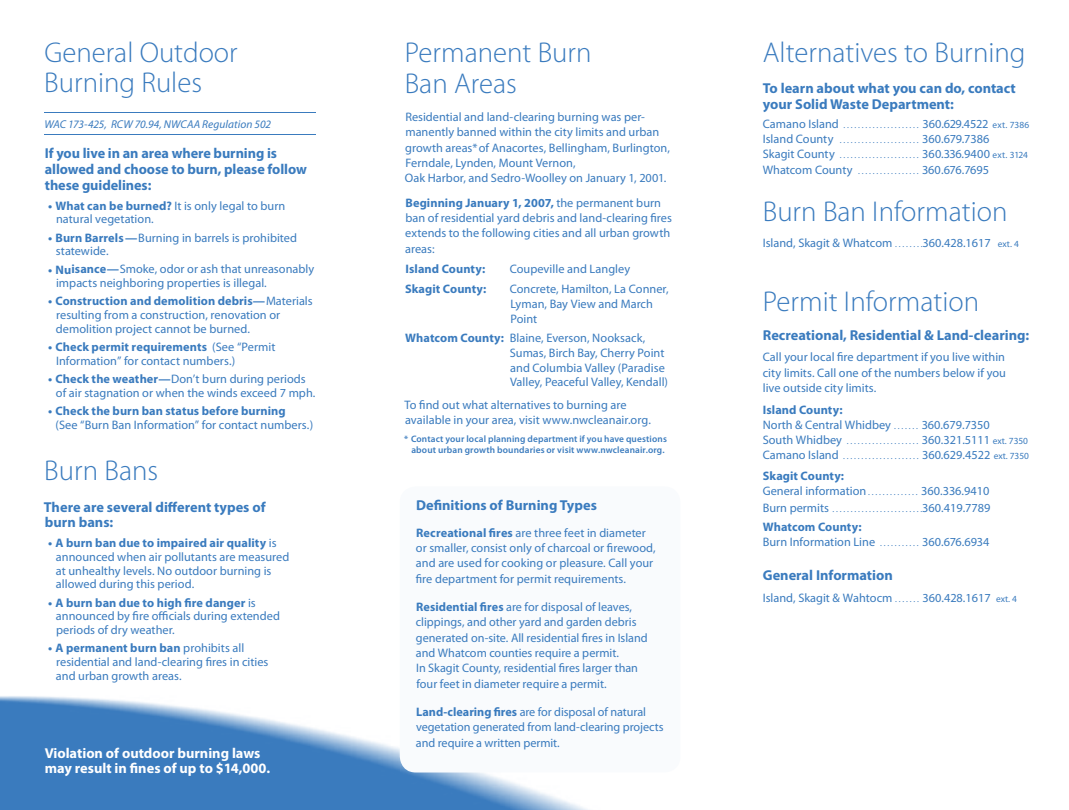
<style>
.page{position:relative;width:1069px;height:810px;background:#fff}
.page>*{position:absolute;margin:0;border:0;box-sizing:border-box;transform-origin:0 0}
.t1{font:300 28.75px/30.6px "Myriad Pro";color:#3a7bbe}
.t2{font:700 14.38px/15.6px "Myriad Pro";color:#3a7bbe}
.t3{font:700 14.38px/15.6px "Myriad Pro";color:#fff}
.t4{font:12.38px/15.4px "Myriad Pro";color:#3a7bbe}
.t5{font:700 12.38px "Myriad Pro";letter-spacing:.005em;color:#3a7bbe}
.t6{font:italic 11.38px "Myriad Pro";color:#3a7bbe}
.t7{font:600 9.38px/10.6px "Myriad Pro";letter-spacing:.015em;color:#3a7bbe;text-align:center}
.t8{font:8.75px "Myriad Pro";color:#3a7bbe}
.s1{font-weight:700}
.s2{font-size:8.75px}
.s3{font-size:9.38px}
.s4{font-size:12.38px}
</style>
<div class="page">
<img style="left:0;top:112px;width:588px;height:698px">
<hr style="left:44px;top:112px;width:271px;height:1px;background:#3a7bbe">
<hr style="left:44px;top:134px;width:271px;height:1px;background:#3a7bbe">
<div style="left:400px;top:486px;width:280px;height:286px;background:#f9fbfd;border-radius:16px"></div>
<h1 class="t1" style="left:44px;top:37px;width:195px">General Outdoor<br>Burning Rules</h1>
<p class="t6" style="left:44px;top:118px;width:228px">WAC 173-425, RCW 70.94, NWCAA Regulation 502</p>
<p class="t2" style="left:45px;top:146px;width:264px">If you live in an area where burning is allowed and choose to burn, please follow these guidelines:</p>
<p class="t4" style="left:56px;top:199px;width:231px;line-height:13.8px;text-indent:-8px"><span class="s1">• What can be burned?</span> It is only legal to burn natural vegetation.</p>
<p class="t4" style="left:56px;top:231px;width:243px;line-height:13.8px;text-indent:-8px"><span class="s1">• Burn Barrels —</span>Burning in barrels is prohibited statewide.</p>
<p class="t4" style="left:56px;top:263px;width:260px;line-height:13.8px;text-indent:-8px"><span class="s1">• Nuisance—</span>Smoke, odor or ash that unreasonably impacts neighboring properties is illegal.</p>
<p class="t4" style="left:56px;top:295px;width:258px;line-height:13.8px;text-indent:-8px"><span class="s1">• Construction and demolition debris—</span>Materials resulting from a construction, renovation or demolition project cannot be burned.</p>
<p class="t4" style="left:56px;top:340px;width:221px;line-height:13.8px;text-indent:-8px"><span class="s1">• Check permit requirements</span> (See “Permit<br>Information” for contact numbers.)</p>
<p class="t4" style="left:56px;top:372px;width:261px;line-height:13.8px;text-indent:-8px"><span class="s1">• Check the weather—</span>Don’t burn during periods of air stagnation or when the winds exceed 7 mph.</p>
<p class="t5" style="left:48px;top:404px;width:239px">• Check the burn ban status before burning</p>
<p class="t4" style="left:56px;top:417px;width:259px">(See “Burn Ban Information” for contact numbers.)</p>
<h1 class="t1" style="left:44px;top:456px;width:115px">Burn Bans</h1>
<p class="t2" style="left:44px;top:499px;width:223px">There are several different types of burn bans:</p>
<p class="t4" style="left:56px;top:536px;width:235px;line-height:13.8px;text-indent:-8px"><span class="s1">• A burn ban due to impaired air quality</span> is announced when air pollutants are measured at unhealthy levels. No outdoor burning is allowed during this period.</p>
<p class="t4" style="left:56px;top:596px;width:226px;line-height:13.8px;text-indent:-8px"><span class="s1">• A burn ban due to high fire danger</span> is announced by fire officials during extended periods of dry weather.</p>
<p class="t4" style="left:56px;top:642px;width:214px;line-height:13.8px;text-indent:-8px"><span class="s1">• A permanent burn ban</span> prohibits all residential and land-clearing fires in cities and urban growth areas.</p>
<p class="t3" style="left:45px;top:745px;width:227px">Violation of outdoor burning laws may result in fines of up to $14,000.</p>
<h1 class="t1" style="left:405px;top:37px;width:188px">Permanent Burn<br>Ban Areas</h1>
<p class="t4" style="left:405px;top:110px;width:266px">Residential and land-clearing burning was per&shy;manently banned within the city limits and urban growth areas* of Anacortes, Bellingham, Burlington, Ferndale, Lynden, Mount Vernon,<br>Oak Harbor, and Sedro-Woolley on January 1, 2001.</p>
<p class="t4" style="left:405px;top:195px;width:268px"><span class="s1">Beginning January 1, 2007,</span> the permanent burn ban of residential yard debris and land-clearing fires extends to the following cities and all urban growth areas:</p>
<p class="t5" style="left:405px;top:262px;width:81px">Island County:</p>
<p class="t4" style="left:510px;top:262px;width:122px">Coupeville and Langley</p>
<p class="t5" style="left:405px;top:282px;width:83px">Skagit County:</p>
<p class="t4" style="left:510px;top:282px;width:160px;line-height:14.8px">Concrete, Hamilton, La Conner,<br>Lyman, Bay View and March<br>Point</p>
<p class="t4" style="left:510px;top:331px;width:160px;line-height:14.6px;text-indent:-105px"><span class="s1">Whatcom County:</span> Blaine, Everson, Nooksack, Sumas, Birch Bay, Cherry Point and Columbia Valley (Paradise Valley, Peaceful Valley, Kendall)</p>
<p class="t4" style="left:404px;top:397px;width:248px">To find out what alternatives to burning are available in your area, visit www.nwcleanair.org.</p>
<p class="t7" style="left:404px;top:434px;width:264px">* Contact your local planning department if you have questions about urban growth boundaries or visit www.nwcleanair.org.</p>
<p class="t2" style="left:416px;top:498px;width:182px">Definitions of Burning Types</p>
<p class="t4" style="left:416px;top:525px;width:241px"><span class="s1">Recreational fires</span> are three feet in diameter or smaller, consist only of charcoal or firewood, and are used for cooking or pleasure. Call your fire department for permit requirements.</p>
<p class="t4" style="left:416px;top:599px;width:233px"><span class="s1">Residential fires</span> are for disposal of leaves, clippings, and other yard and garden debris generated on-site. All residential fires in Island and Whatcom counties require a permit.<br>In Skagit County, residential fires larger than four feet in diameter require a permit.</p>
<p class="t4" style="left:416px;top:704px;width:249px"><span class="s1">Land-clearing fires</span> are for disposal of natural vegetation generated from land-clearing projects and require a written permit.</p>
<h1 class="t1" style="left:763px;top:37px;width:264px">Alternatives to Burning</h1>
<p class="t2" style="left:763px;top:81px;width:255px">To learn about what you can do, contact your Solid Waste Department:</p>
<p class="t4" style="left:763px;top:116px;width:268px">Camano Island <span class="s2">. . . . . . . . . . . . . . . . . . . . .</span> 360.629.4522 <span class="s3">ext. 7386<br></span>Island County <span class="s2">. . . . . . . . . . . . . . . . . . . . . .</span> 360.679.7386<br>Skagit County <span class="s2">. . . . . . . . . . . . . . . . . . . . . .</span> 360.336.9400 <span class="s3">ext. 3124<br></span>Whatcom County <span class="s2">. . . . . . . . . . . . . . . . .</span> 360.676.7695</p>
<h1 class="t1" style="left:763px;top:196px;width:246px">Burn Ban Information</h1>
<p class="t4" style="left:763px;top:234px;width:257px">Island, Skagit &amp; Whatcom <span class="s2">. . . . . . . .</span>360.428.1617 <span class="s3">ext. 4</span></p>
<h1 class="t1" style="left:763px;top:287px;width:218px">Permit Information</h1>
<p class="t2" style="left:763px;top:327px;width:268px">Recreational, Residential &amp; Land-clearing:</p>
<p class="t4" style="left:763px;top:350px;width:245px;text-align:justify">Call your local fire department if you live within city limits. Call one of the numbers below if you live outside city limits.</p>
<p class="t4" style="left:763px;top:402px;width:268px"><span class="s1">Island County:<br></span>North &amp; Central Whidbey <span class="s2">. . . . . . .</span> 360.679.7350<br>South Whidbey <span class="s2">. . . . . . . . . . . . . . . . . . . .</span> 360.321.5111 <span class="s3">ext. 7350<br></span>Camano Island <span class="s2">. . . . . . . . . . . . . . . . . . . . .</span> 360.629.4522 <span class="s3">ext. 7350</span></p>
<p class="t4" style="left:763px;top:468px;width:228px"><span class="s1">Skagit County:<br></span>General information <span class="s2">. . . . . . . . . . . . . .</span> 360.336.9410</p>
<p class="t8" style="left:763px;top:505px;width:229px"><span class="s4">Burn permits</span> . . . . . . . . . . . . . . . . . . . . . . . . .<span class="s4">360.419.7789</span></p>
<p class="t4" style="left:763px;top:519px;width:228px"><span class="s1">Whatcom County:<br></span>Burn Information Line <span class="s2">. . . . . . . . . . .</span> 360.676.6934</p>
<p class="t2" style="left:763px;top:568px;width:132px">General Information</p>
<p class="t4" style="left:763px;top:590px;width:256px">Island, Skagit &amp; Wahtocm <span class="s2">. . . . . . .</span> 360.428.1617 <span class="s3">ext. 4</span></p>
</div>
